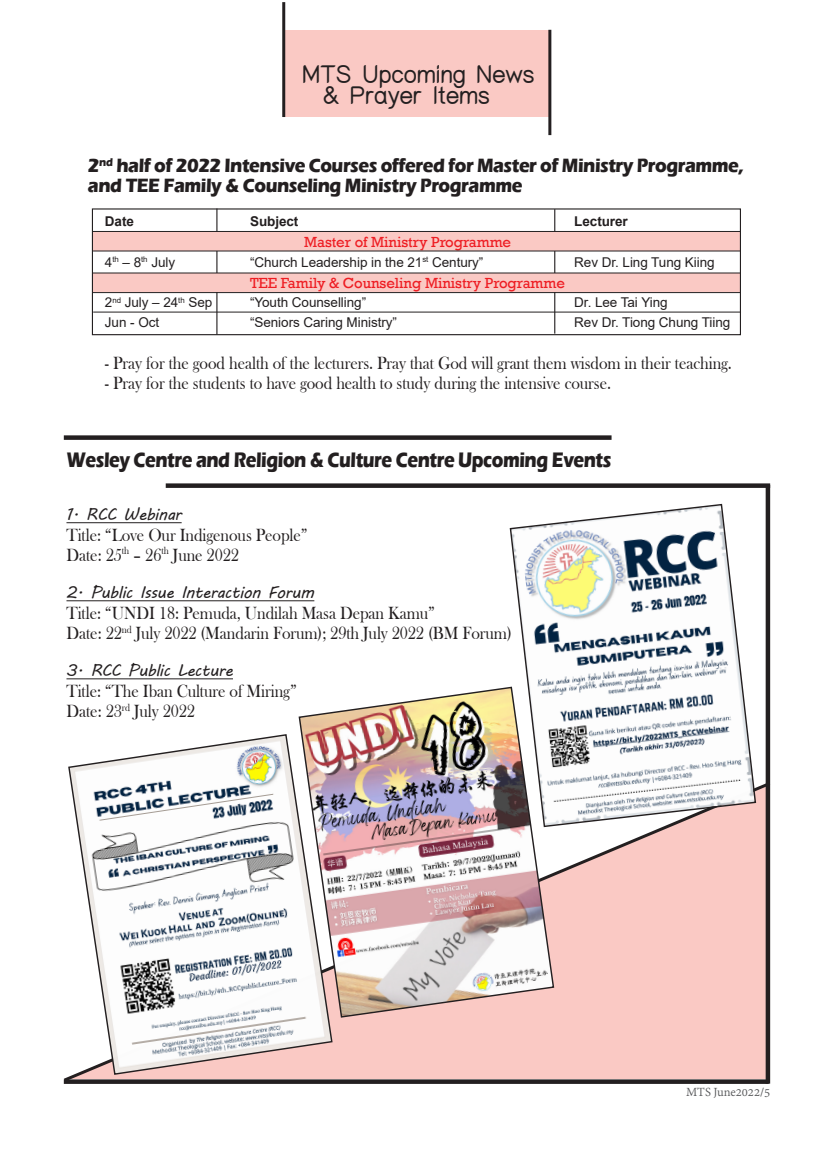
<style>
.page{position:relative;width:834px;height:1149px;background:#fff}
.page>*{position:absolute;margin:0;border:0;box-sizing:border-box;transform-origin:0 0}
.t1{font:700 21.6px "Eras ITC";letter-spacing:-.025em;color:#231f20;scale:.83 1}
.t2{font:21px "BENMO Fengyue";letter-spacing:-.005em;color:#231f20}
.t3{font:700 19.8px/19.5px "Eras ITC";letter-spacing:-.025em;color:#231f20;scale:.91 1}
.t4{font:18.15px "Bask Old Face";letter-spacing:-.005em;color:#231f20;scale:.91 1}
.t5{font:16.5px "MV Boli";letter-spacing:-.025em;color:#231f20}
.t6{font:15px "Rockwell";letter-spacing:-.005em;color:#ee1d23}
.t7{font:13.5px "Arial";letter-spacing:-.005em;color:#231f20}
.t8{font:700 13.5px "Arial";letter-spacing:-.005em;color:#231f20}
.t9{font:13.5px "Adobe Devanagari";letter-spacing:-.005em;color:#57585a}
</style>
<div class="page">
<div style="left:284px;top:30px;width:264px;height:86px;background:#fac9c4"></div>
<hr style="left:282px;top:2px;width:3px;height:115px;background:#231f20">
<hr style="left:548px;top:30px;width:3px;height:105px;background:#231f20">
<svg style="left:91px;top:208px;width:650px;height:128px"></svg>
<hr style="left:66px;top:522px;width:116px;height:1px;background:#231f20">
<hr style="left:66px;top:600px;width:248px;height:1px;background:#231f20">
<hr style="left:66px;top:678px;width:167px;height:1px;background:#231f20">
<svg style="left:64px;top:435px;width:547px;height:4px;background:#363334"></svg>
<svg style="left:166px;top:483px;width:604px;height:4px;background:#393536"></svg>
<div style="left:765px;top:484px;width:5px;height:599px;background:#231f20"></div>
<svg style="left:63px;top:779px;width:708px;height:304px;background:#edc1bd"></svg>
<svg style="left:509px;top:503px;width:247px;height:324px"></svg>
<img style="left:298px;top:685px;width:257px;height:333px">
<svg style="left:67px;top:733px;width:266px;height:342px"></svg>
<hr style="left:93px;top:292px;width:647px;height:1px;background:#231f20">
<hr style="left:93px;top:250px;width:647px;height:1px;background:#231f20">
<hr style="left:93px;top:231px;width:647px;height:1px;background:#231f20">
<hr style="left:93px;top:272px;width:647px;height:1px;background:#231f20">
<hr style="left:93px;top:311px;width:647px;height:1px;background:#231f20">
<p class="t2" style="left:302px;top:63px;width:233px">MTS Upcoming News</p>
<p class="t2" style="left:323px;top:84px;width:168px">&amp; Prayer Items</p>
<p class="t3" style="left:88px;top:156px;width:722px">2<sup>nd</sup> half of 2022 Intensive Courses offered for Master of Ministry Programme, and TEE Family &amp; Counseling Ministry Programme</p>
<p class="t8" style="left:105px;top:212px;width:31px">Date</p>
<p class="t8" style="left:250px;top:212px;width:50px">Subject</p>
<p class="t8" style="left:574px;top:212px;width:55px">Lecturer</p>
<p class="t6" style="left:304px;top:233px;width:208px">Master of Ministry Programme</p>
<p class="t7" style="left:105px;top:253px;width:72px">4<sup>th</sup> – 8<sup>th</sup> July</p>
<p class="t7" style="left:250px;top:253px;width:235px">“Church Leadership in the 21<sup>st</sup> Century”</p>
<p class="t7" style="left:574px;top:253px;width:142px">Rev Dr. Ling Tung Kiing</p>
<p class="t6" style="left:250px;top:274px;width:316px">TEE Family &amp; Counseling Ministry Programme</p>
<p class="t7" style="left:105px;top:293px;width:109px">2<sup>nd</sup> July – 24<sup>th</sup> Sep</p>
<p class="t7" style="left:250px;top:293px;width:118px">“Youth Counselling”</p>
<p class="t7" style="left:574px;top:293px;width:95px">Dr. Lee Tai Ying</p>
<p class="t7" style="left:105px;top:313px;width:56px">Jun - Oct</p>
<p class="t7" style="left:250px;top:313px;width:148px">“Seniors Caring Ministry”</p>
<p class="t7" style="left:574px;top:313px;width:157px">Rev Dr. Tiong Chung Tiing</p>
<p class="t4" style="left:105px;top:353px;width:690px">- Pray for the good health of the lecturers. Pray that God will grant them wisdom in their teaching.</p>
<p class="t4" style="left:105px;top:372px;width:557px">- Pray for the students to have good health to study during the intensive course.</p>
<p class="t1" style="left:66px;top:447px;width:658px">Wesley Centre and Religion &amp; Culture Centre Upcoming Events</p>
<p class="t5" style="left:66px;top:503px;width:117px">1. RCC Webinar</p>
<p class="t4" style="left:66px;top:525px;width:266px">Title: “Love Our Indigenous People”</p>
<p class="t4" style="left:66px;top:544px;width:191px">Date: 25<sup>th</sup> – 26<sup>th</sup> June 2022</p>
<p class="t5" style="left:66px;top:581px;width:249px">2. Public Issue Interaction Forum</p>
<p class="t4" style="left:66px;top:603px;width:406px">Title: “UNDI 18: Pemuda, Undilah Masa Depan Kamu”</p>
<p class="t4" style="left:66px;top:622px;width:491px">Date: 22<sup>nd</sup> July 2022 (Mandarin Forum); 29th July 2022 (BM Forum)</p>
<p class="t5" style="left:66px;top:659px;width:168px">3. RCC Public Lecture</p>
<p class="t4" style="left:66px;top:681px;width:254px">Title: “The Iban Culture of Miring”</p>
<p class="t4" style="left:66px;top:700px;width:143px">Date: 23<sup>rd</sup> July 2022</p>
<p class="t9" style="left:686px;top:1084px;width:86px">MTS June2022/5</p>
</div>
